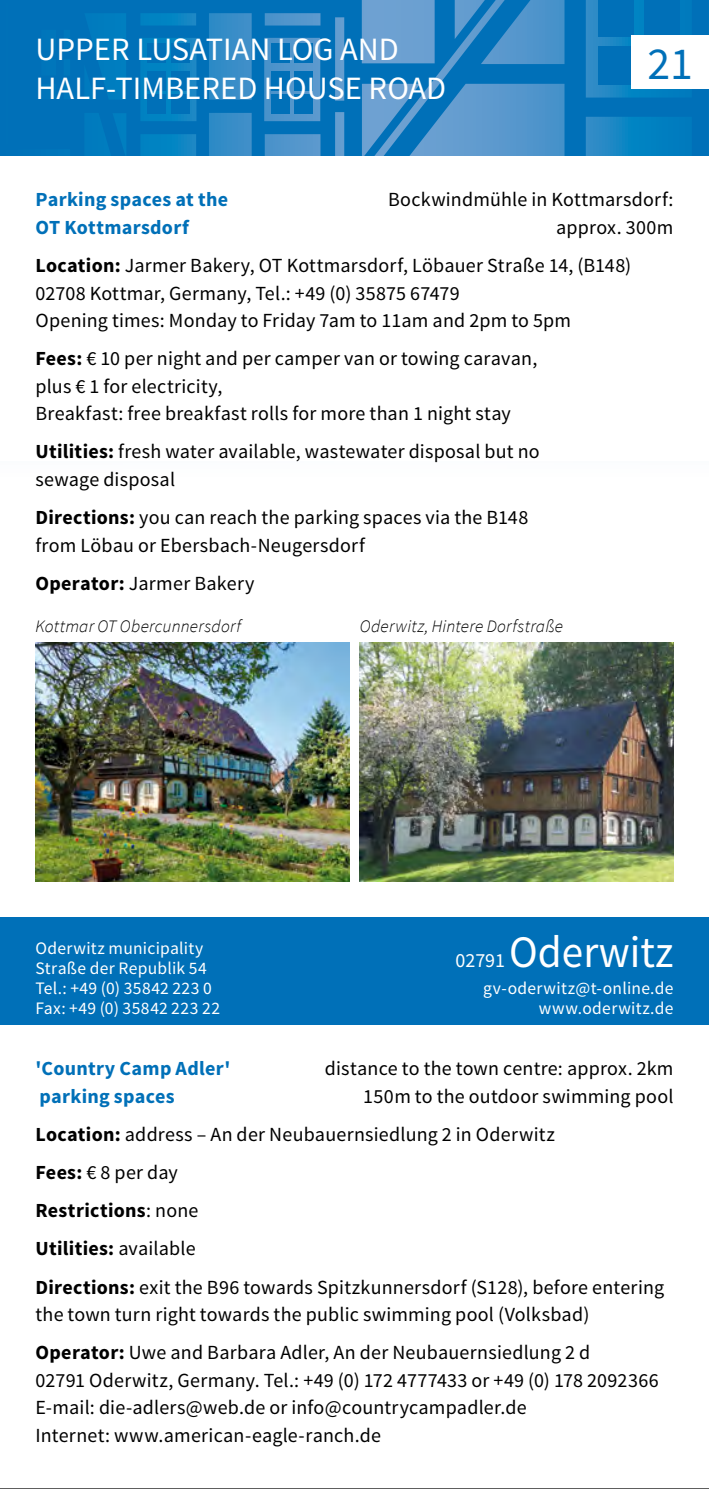
<style>
.page{position:relative;width:709px;height:1489px;background:#fff}
.page>*{position:absolute;margin:0;border:0;box-sizing:border-box;transform-origin:0 0}
.t1{font:45.75px "Source Sans Pro";color:#0070b8}
.t2{font:45px "Source Sans Pro";color:#fff;scale:.96 1}
.t3{font:32.5px/39px "Source Sans Pro";color:#fff}
.t4{font:20px/27.5px "Source Sans Pro";letter-spacing:.01em;color:#000}
.t5{font:700 20px "Source Sans Pro";letter-spacing:.015em;color:#0070b8}
.t6{font:20px "Source Sans Pro";color:#fff}
.t7{font:17.5px/20px "Source Sans Pro";letter-spacing:.03em;color:#fff}
.t8{font:italic 300 17.5px "Source Sans Pro";letter-spacing:.015em;color:#000}
.s1{font-weight:700}
</style>
<div class="page">
<svg style="left:0;top:0;width:360px;height:156px;background:#0f7abd"></svg>
<svg style="left:360px;top:0;width:348px;height:156px;background:#2c85c3"></svg>
<div style="left:171px;top:95px;width:19px;height:19px;background:#0070b8"></div>
<div style="left:271px;top:95px;width:19px;height:19px;background:#0070b8"></div>
<div style="left:171px;top:71px;width:19px;height:19px;background:#0070b8"></div>
<div style="left:147px;top:43px;width:18px;height:20px;background:#0070b8"></div>
<div style="left:147px;top:71px;width:18px;height:19px;background:#0070b8"></div>
<div style="left:147px;top:95px;width:18px;height:19px;background:#0070b8"></div>
<div style="left:271px;top:71px;width:19px;height:19px;background:#0070b8"></div>
<div style="left:294px;top:95px;width:19px;height:19px;background:#0070b8"></div>
<div style="left:271px;top:43px;width:19px;height:20px;background:#0070b8"></div>
<div style="left:294px;top:43px;width:19px;height:20px;background:#0070b8"></div>
<div style="left:294px;top:71px;width:19px;height:19px;background:#0070b8"></div>
<div style="left:171px;top:43px;width:19px;height:20px;background:#0070b8"></div>
<div style="left:631px;top:35px;width:78px;height:54px;background:#fff"></div>
<div style="left:0;top:917px;width:709px;height:107px;background:#0070b8"></div>
<img style="left:35px;top:642px;width:314px;height:239px">
<img style="left:360px;top:642px;width:313px;height:239px">
<hr style="left:0;top:1488px;width:709px;height:1px;background:#000">
<h3 class="t3" style="left:35px;top:30px;width:412px">UPPER LUSATIAN LOG AND<br>HALF-TIMBERED HOUSE ROAD</h3>
<h1 class="t1" style="left:647px;top:36px;width:47px">21</h1>
<p class="t5" style="left:35px;top:187px;width:194px">Parking spaces at the</p>
<p class="t4" style="left:388px;top:186px;width:287px">Bockwindmühle in Kottmarsdorf:</p>
<p class="t5" style="left:35px;top:214px;width:155px">OT Kottmarsdorf</p>
<p class="t4" style="left:35px;top:209px;width:639px;line-height:38px;text-indent:520px">approx. 300m<br><span class="s1">Location:</span> Jarmer Bakery, OT Kottmarsdorf, Löbauer Straße 14, (B148)</p>
<p class="t4" style="left:35px;top:279px;width:537px">02708 Kottmar, Germany, Tel.: +49 (0) 35875 67479<br>Opening times: Monday to Friday 7am to 11am and 2pm to 5pm</p>
<p class="t4" style="left:35px;top:345px;width:503px"><span class="s1">Fees:</span> € 10 per night and per camper van or towing caravan, plus € 1 for electricity,<br>Breakfast: free breakfast rolls for more than 1 night stay</p>
<p class="t4" style="left:35px;top:438px;width:506px"><span class="s1">Utilities:</span> fresh water available, wastewater disposal but no sewage disposal</p>
<p class="t4" style="left:35px;top:504px;width:494px"><span class="s1">Directions:</span> you can reach the parking spaces via the B148 from Löbau or Ebersbach-Neugersdorf</p>
<p class="t4" style="left:35px;top:569px;width:220px"><span class="s1">Operator:</span> Jarmer Bakery</p>
<p class="t8" style="left:35px;top:615px;width:207px">Kottmar OT Obercunnersdorf</p>
<p class="t8" style="left:360px;top:615px;width:205px">Oderwitz, Hintere Dorfstraße</p>
<p class="t7" style="left:35px;top:938px;width:186px">Oderwitz municipality<br>Straße der Republik 54<br>Tel.: +49 (0) 35842 223 0<br>Fax: +49 (0) 35842 223 22</p>
<h2 class="t2" style="left:509px;top:924px;width:173px">Oderwitz</h2>
<p class="t7" style="left:483px;top:978px;width:192px;text-align:right">gv-oderwitz@t-online.de www.oderwitz.de</p>
<p class="t6" style="left:455px;top:948px;width:51px">02791</p>
<p class="t5" style="left:35px;top:1055px;width:196px">'Country Camp Adler'</p>
<p class="t4" style="left:325px;top:1055px;width:350px">distance to the town centre: approx. 2km</p>
<p class="t5" style="left:39px;top:1083px;width:137px">parking spaces</p>
<p class="t4" style="left:35px;top:1077px;width:639px;line-height:38.2px;text-indent:328px">150m to the outdoor swimming pool <span class="s1">Location:</span> address – An der N eubauernsiedlung 2 in Oderwitz<br><span class="s1">Fees:</span> € 8 per day<br><span class="s1">Restrictions</span>: none<br><span class="s1">Utilities:</span> available<br><span class="s1">Directions:</span> exit the B96 towards Spitzkunnersdorf (S128), before entering</p>
<p class="t4" style="left:35px;top:1295px;width:556px;line-height:38.2px">the town turn right towards the public swimming pool (Volksbad)<br><span class="s1">Operator:</span> Uwe and Barbara Adler, An der Neubauernsiedlung 2 d</p>
<p class="t4" style="left:35px;top:1366px;width:625px">02791 Oderwitz, Germany. Tel.: +49 (0) 172 4777433 or +49 (0) 178 2092366<br>E-mail: die-adlers@web.de or info@countrycampadler.de<br>I nternet: www.american-eagle-ranch.de</p>
</div>
